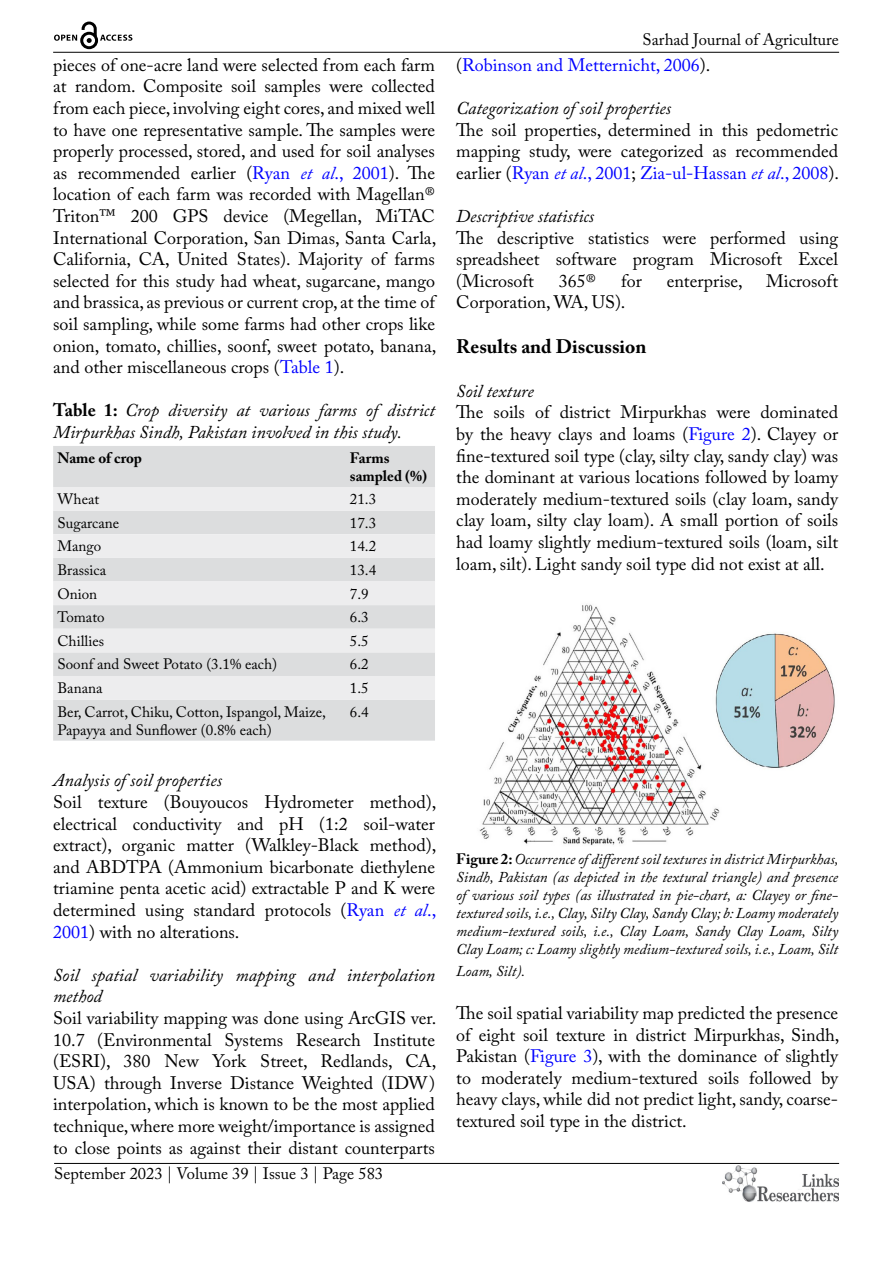
<style>
.page{position:relative;width:893px;height:1263px;background:#fff}
.page>*{position:absolute;margin:0;border:0;box-sizing:border-box;transform-origin:0 0}
.t1{font:700 19.5px "Adobe Caslon Pro";color:#000}
.t2{font:18px/21.6px "Adobe Caslon Pro";color:#000;text-align:justify}
.t3{font:italic 18px/21.6px "Adobe Caslon Pro";color:#000}
.t4{font:18px "Adobe Caslon Pro";color:#00f}
.t5{font:16.5px "Adobe Caslon Pro";color:#000}
.t6{font:italic 15px/18px "Adobe Caslon Pro";color:#000;text-align:justify}
.t7{font:15px/18px "Adobe Caslon Pro";color:#000}
.t8{font:700 15px/18px "Adobe Caslon Pro";color:#000}
.s1{color:#00f}
.s2{font-style:italic;color:#00f}
.s3{font-weight:700;font-style:normal}
.s4{color:#000}
</style>
<div class="page">
<hr style="left:53px;top:52px;width:786px;height:1px;background:#000">
<hr style="left:54px;top:1163px;width:785px;height:1px;background:#000">
<img style="left:722px;top:1166px;width:117px;height:36px">
<svg style="left:54px;top:22px;width:78px;height:27px"></svg>
<div style="left:53px;top:446px;width:382px;height:295px;background:#dcddde"></div>
<svg style="left:53px;top:487px;width:382px;height:213px;fill:#ededee"></svg>
<img style="left:479px;top:604px;width:356px;height:242px">
<p class="t2" style="left:53px;top:54px;width:385px">pieces of one-acre land were selected from each farm at random. Composite soil samples were collected from each piece, involving eight cores, and mixed well to have one representative sample. The samples were properly processed, stored, and used for soil analyses as recommended earlier (<span class="s1">Ryan</span> <span class="s2">et al</span><span class="s1">., 2001</span>). The location of each farm was recorded with Magellan® Triton™ 200 GPS device (Megellan, MiTAC International Corporation, San Dimas, Santa Carla, California, CA, United States). Majority of farms selected for this study had wheat, sugarcane, mango and brassica, as previous or current crop, at the time of soil sampling, while some farms had other crops like onion, tomato, chillies, soonf, sweet potato, banana, and other miscellaneous crops (<span class="s1">Table 1</span>).</p>
<p class="t3" style="left:53px;top:399px;width:383px"><span class="s3">Table 1:</span> Crop diversity at various farms of district<br>Mirpurkhas Sindh, Pakistan involved in this study.</p>
<p class="t8" style="left:57px;top:449px;width:86px">Name of crop</p>
<p class="t8" style="left:350px;top:449px;width:79px">Farms sampled (%)</p>
<p class="t7" style="left:57px;top:490px;width:43px">Wheat</p>
<p class="t7" style="left:350px;top:490px;width:28px">21.3</p>
<p class="t7" style="left:57px;top:513px;width:63px">Sugarcane</p>
<p class="t7" style="left:350px;top:513px;width:28px">17.3</p>
<p class="t7" style="left:57px;top:537px;width:45px">Mango</p>
<p class="t7" style="left:350px;top:537px;width:28px">14.2</p>
<p class="t7" style="left:57px;top:561px;width:50px">Brassica</p>
<p class="t7" style="left:350px;top:561px;width:28px">13.4</p>
<p class="t7" style="left:57px;top:584px;width:41px">Onion</p>
<p class="t7" style="left:350px;top:584px;width:20px">7.9</p>
<p class="t7" style="left:57px;top:608px;width:49px">Tomato</p>
<p class="t7" style="left:350px;top:608px;width:20px">6.3</p>
<p class="t7" style="left:57px;top:632px;width:48px">Chillies</p>
<p class="t7" style="left:350px;top:632px;width:20px">5.5</p>
<p class="t7" style="left:57px;top:655px;width:221px">Soonf and Sweet Potato (3.1% each)</p>
<p class="t7" style="left:350px;top:655px;width:20px">6.2</p>
<p class="t7" style="left:57px;top:679px;width:47px">Banana</p>
<p class="t7" style="left:350px;top:679px;width:20px">1.5</p>
<p class="t7" style="left:57px;top:702px;width:270px">Ber, Carrot, Chiku, Cotton, Ispangol, Maize,<br>Papayya and Sunflower (0.8% each)</p>
<p class="t7" style="left:350px;top:702px;width:20px">6.4</p>
<p class="t3" style="left:53px;top:769px;width:170px">Analysis of soil properties</p>
<p class="t2" style="left:53px;top:791px;width:385px">Soil texture (Bouyoucos Hydrometer method), electrical conductivity and pH (1:2 soil-water extract), organic matter (Walkley-Black method), and ABDTPA (Ammonium bicarbonate diethylene triamine penta acetic acid) extractable P and K were determined using standard protocols (<span class="s1">Ryan</span> <span class="s2">et al</span><span class="s1">., 2001</span>) with no alterations.</p>
<p class="t3" style="left:53px;top:964px;width:383px">Soil spatial variability mapping and interpolation method</p>
<p class="t2" style="left:53px;top:1007px;width:385px">Soil variability mapping was done using ArcGIS ver.<br>10.7 (Environmental Systems Research Institute (ESRI), 380 New York Street, Redlands, CA, USA) through Inverse Distance Weighted (IDW) interpolation, which is known to be the most applied technique, where more weight/importance is assigned to close points as against their distant counterparts</p>
<p class="t5" style="left:54px;top:1164px;width:331px">September 2023 | Volume 39 | Issue 3 | Page 583</p>
<p class="t5" style="left:643px;top:30px;width:198px">Sarhad Journal of Agriculture</p>
<p class="t4" style="left:456px;top:54px;width:255px"><span class="s4">(</span>Robinson and Metternicht, 2006<span class="s4">).</span></p>
<p class="t3" style="left:456px;top:97px;width:216px">Categorization of soil properties</p>
<p class="t2" style="left:456px;top:119px;width:384px">The soil properties, determined in this pedometric mapping study, were categorized as recommended earlier (<span class="s1">Ryan</span> <span class="s2">et al</span><span class="s1">., 2001</span>; <span class="s1">Zia-ul-Hassan</span> <span class="s2">et al</span><span class="s1">., 2008</span>).</p>
<p class="t3" style="left:456px;top:205px;width:139px">Descriptive statistics</p>
<p class="t2" style="left:456px;top:227px;width:383px">The descriptive statistics were performed using spreadsheet software program Microsoft Excel (Microsoft</p>
<p class="t2" style="left:559px;top:270px;width:39px">365®</p>
<p class="t2" style="left:621px;top:270px;width:22px">for</p>
<p class="t2" style="left:667px;top:270px;width:77px">enterprise,</p>
<p class="t2" style="left:766px;top:270px;width:73px">Microsoft</p>
<p class="t2" style="left:456px;top:291px;width:171px">Corporation, WA, US).</p>
<p class="t1" style="left:456px;top:335px;width:192px">Results and Discussion</p>
<p class="t3" style="left:456px;top:380px;width:79px">Soil texture</p>
<p class="t2" style="left:456px;top:401px;width:383px">The soils of district Mirpurkhas were dominated by the heavy clays and loams (<span class="s1">Figure 2</span>). Clayey or fine-textured soil type (clay, silty clay, sandy clay) was the dominant at various locations followed by loamy moderately medium-textured soils (clay loam, sandy clay loam, silty clay loam). A small portion of soils had loamy slightly medium-textured soils (loam, silt loam, silt). Light sandy soil type did not exist at all.</p>
<p class="t6" style="left:456px;top:850px;width:384px"><span class="s3">Figure 2:</span> Occurrence of different soil textures in district Mirpurkhas, Sindh, Pakistan (as depicted in the textural triangle) and presence of various soil types (as illustrated in pie-chart, a: Clayey or fine&shy;textured soils, i.e., Clay, Silty Clay, Sandy Clay; b: Loamy moderately medium-textured soils, i.e., Clay Loam, Sandy Clay Loam, Silty Clay Loam; c: Loamy slightly medium-textured soils, i.e., Loam, Silt</p>
<p class="t6" style="left:456px;top:962px;width:71px">Loam, Silt).</p>
<p class="t2" style="left:456px;top:1002px;width:385px">The soil spatial variability map predicted the presence of eight soil texture in district Mirpurkhas, Sindh, Pakistan (<span class="s1">Figure 3</span>), with the dominance of slightly to moderately medium-textured soils followed by heavy clays, while did not predict light, sandy, coarse&shy;textured soil type in the district.</p>
</div>
